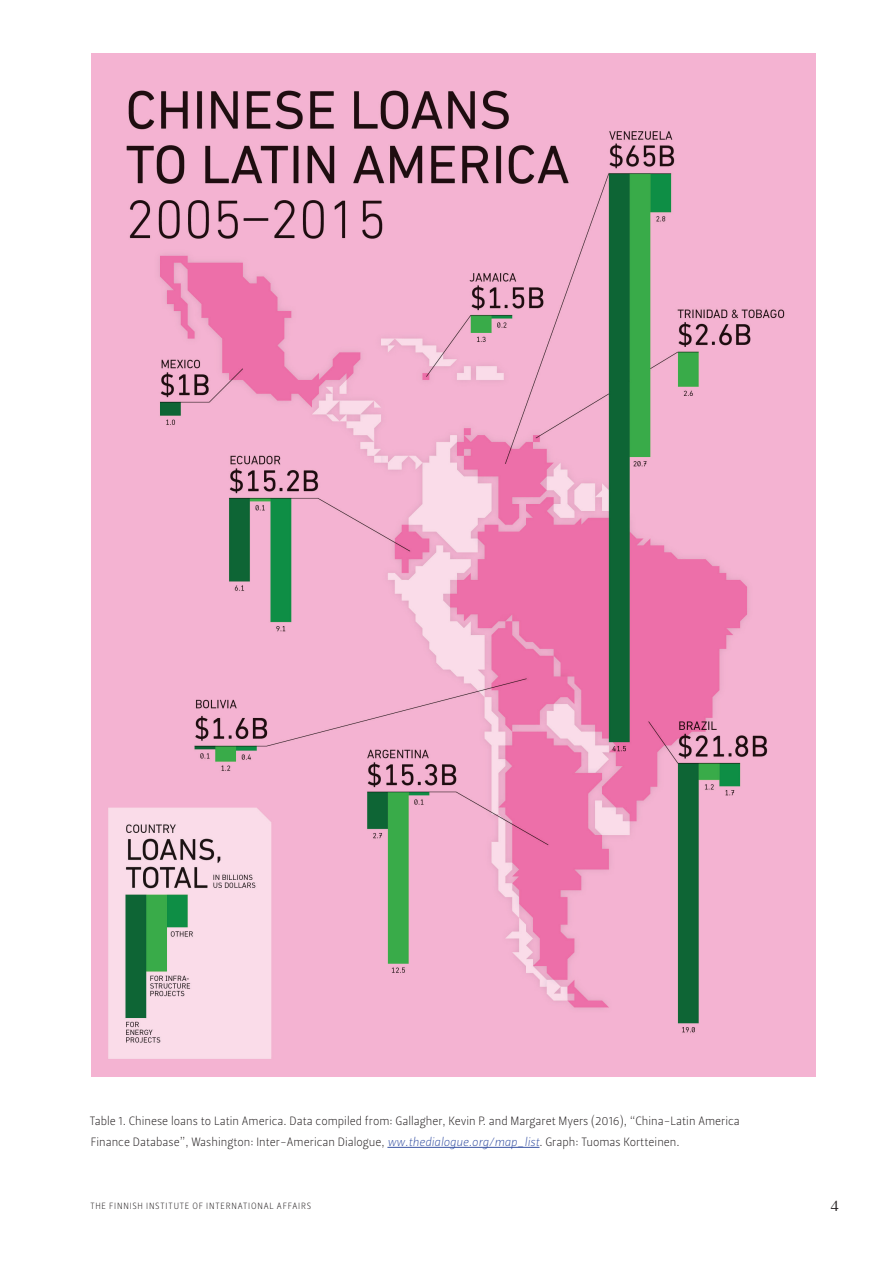
<style>
.page{position:relative;width:893px;height:1263px;background:#fff}
.page>*{position:absolute;margin:0;border:0;box-sizing:border-box;transform-origin:0 0}
.t1{font:15px "Leitura News Roman 1";color:#231f20}
.t2{font:12px/21px "Leitura Sans Grot 1";color:#231f20}
.t3{font:9px "Leitura Sans Grot 1";letter-spacing:.09em;color:#231f20}
.s1{font-family:"Leitura Sans Italic 1";color:#3853a3}
</style>
<div class="page">
<img style="left:92px;top:53px;width:723px;height:1023px">
<hr style="left:387px;top:1147px;width:152px;height:1px;background:#3853a3">
<p class="t2" style="left:90px;top:1112px;width:652px">Table 1. Chinese loans to Latin America. Data compiled from: Gallagher, Kevin P. and Margaret Myers (2016), “China-Latin America<br>Finance Database”, Washington: Inter-American Dialogue, <span class="s1">ww.thedialogue.org/map_list</span>. Graph: Tuomas Kortteinen.</p>
<p class="t3" style="left:90px;top:1203px;width:222px">THE FINNISH INSTITUTE OF INTERNATIONAL AFFAIRS</p>
<p class="t1" style="left:830px;top:1195px;width:10px">4</p>
</div>
